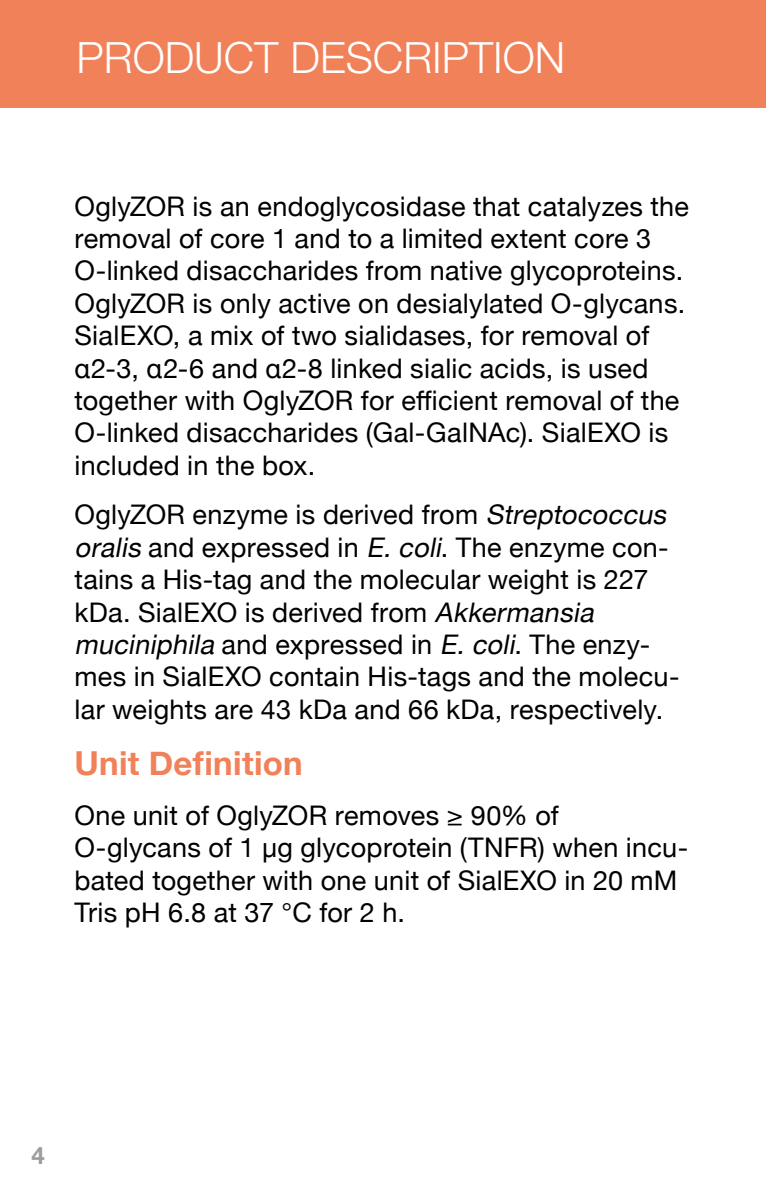
<style>
.page{position:relative;width:766px;height:1191px;background:#fff}
.page>*{position:absolute;margin:0;border:0;box-sizing:border-box;transform-origin:0 0}
.t1{font:300 43.2px "Helvetica Neue";color:#fff}
.t2{font:700 33px "Helvetica Neue";letter-spacing:.01em;color:#f08159}
.t3{font:27px/32.4px "Helvetica Neue";letter-spacing:.01em;color:#000}
.t4{font:700 24px "Helvetica Neue";color:#9d9d9c}
.s1{font-style:italic}
</style>
<div class="page">
<div style="left:0;top:0;width:765px;height:108px;background:#f08159"></div>
<h1 class="t1" style="left:77px;top:31px;width:490px">PRODUCT DESCRIPTION</h1>
<p class="t3" style="left:74px;top:191px;width:616px">OglyZOR is an endoglycosidase that catalyzes the removal of core 1 and to a limited extent core 3<br>O-linked disaccharides from native glycoproteins.<br>OglyZOR is only active on desialylated O-glycans.<br>SialEXO, a mix of two sialidases, for removal of α2-3, α2-6 and α2-8 linked sialic acids, is used together with OglyZOR for efficient removal of the O-linked disaccharides (Gal-GalNAc). SialEXO is included in the box.</p>
<p class="t3" style="left:74px;top:500px;width:606px">OglyZOR enzyme is derived from <span class="s1">Streptococcus oralis</span>and expressed in <span class="s1">E.coli</span>. The enzyme con&shy;tains a His-tag and the molecular weight is 227 kDa. SialEXO is derived from <span class="s1">Akkermansia muciniphila</span> and expressed in <span class="s1">E.coli</span>. The enzy&shy;mes in SialEXO contain His-tags and the molecu&shy;lar weights are 43 kDa and 66 kDa, respectively.</p>
<p class="t2" style="left:74px;top:737px;width:230px">Unit Definition</p>
<p class="t3" style="left:74px;top:800px;width:615px">One unit of OglyZOR removes ≥ 90% of O-glycans of 1 μg glycoprotein (TNFR) when incu&shy;bated together with one unit of SialEXO in 20 mM Tris pH 6.8 at 37 °C for 2 h.</p>
<p class="t4" style="left:32px;top:1137px;width:15px">4</p>
</div>
